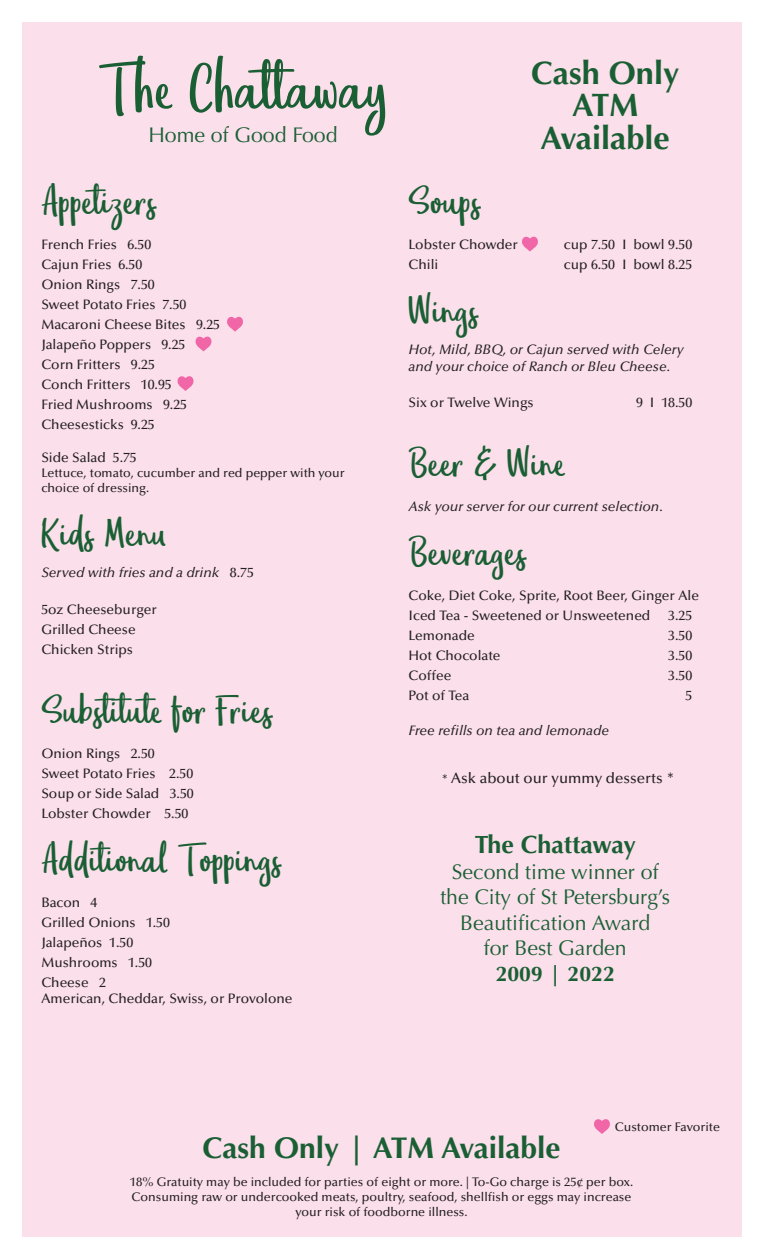
<style>
.page{position:relative;width:765px;height:1260px;background:#fff}
.page>*{position:absolute;margin:0;border:0;box-sizing:border-box;transform-origin:0 0}
.t1{font:73.75px "Eufoniem One";color:#1a5f34}
.t2{font:45px "Eufoniem One";color:#1a5f34}
.t3{font:700 32.5px/32.5px "Optima";color:#1a5f34;text-align:center}
.t4{font:700 30px "Optima";color:#1a5f34}
.t5{font:700 25px "Optima";color:#1a5f34}
.t6{font:21.25px/25.5px "Optima";color:#1a5f34;text-align:center}
.t7{font:700 21.25px "Optima";color:#1a5f34}
.t8{font:500 15px "Optima LT Std";color:#231f20}
.t9{font:500 13.75px/20px "Optima LT Std";color:#231f20}
.t10{font:italic 500 13.75px/16.5px "Optima LT Std";color:#231f20}
.t11{font:500 12.5px/15px "Optima LT Std";color:#231f20;text-align:center}
.s1{font-style:normal}
.s2{font-size:12.5px}
</style>
<div class="page">
<div style="left:22px;top:22px;width:720px;height:1216px;background:#fbdfeb"></div>
<svg style="left:594px;top:1119px;width:16px;height:15px"></svg>
<svg style="left:522px;top:236px;width:16px;height:16px"></svg>
<svg style="left:227px;top:316px;width:16px;height:16px"></svg>
<svg style="left:177px;top:376px;width:17px;height:15px"></svg>
<svg style="left:195px;top:336px;width:17px;height:15px"></svg>
<h1 class="t1" style="left:98px;top:49px;width:291px">The Chattaway</h1>
<h3 class="t6" style="left:148px;top:122px;width:191px">Home of Good Food</h3>
<h2 class="t2" style="left:41px;top:177px;width:116px">Appetizers</h2>
<p class="t9" style="left:41px;top:234px;width:180px">French Fries 6.50<br>Cajun Fries 6.50<br>Onion Rings 7.50<br>Sweet Potato Fries 7.50<br>Macaroni Cheese Bites 9.25<br>Jalapeño Poppers 9.25<br>Corn Fritters 9.25<br>Conch Fritters 10.95<br>Fried Mushrooms 9.25<br>Cheesesticks 9.25</p>
<p class="t9" style="left:41px;top:448px;width:97px">Side Salad 5.75</p>
<p class="t11" style="left:41px;top:465px;width:305px;text-align:left">Lettuce, tomato, cucumber and red pepper with your choice of dressing.</p>
<h2 class="t2" style="left:41px;top:509px;width:127px">Kids Menu</h2>
<p class="t10" style="left:41px;top:565px;width:214px">Served with fries and a drink <span class="s1">8.75</span></p>
<p class="t9" style="left:41px;top:599px;width:117px">5oz Cheeseburger<br>Grilled Cheese<br>Chicken Strips</p>
<h2 class="t2" style="left:41px;top:686px;width:233px">Substitute for Fries</h2>
<p class="t9" style="left:41px;top:743px;width:154px">Onion Rings 2.50<br>Sweet Potato Fries 2.50<br>Soup or Side Salad 3.50<br>Lobster Chowder 5.50</p>
<h2 class="t2" style="left:41px;top:835px;width:241px">Additional Toppings</h2>
<p class="t9" style="left:41px;top:892px;width:130px">Bacon 4<br>Grilled Onions 1.50<br>Jalapeños 1.50<br>Mushrooms 1.50<br>Cheese 2</p>
<p class="t9" style="left:41px;top:989px;width:253px">American, Cheddar, Swiss, or Provolone</p>
<h3 class="t3" style="left:531px;top:57px;width:150px">Cash Only<br>ATM<br>Available</h3>
<h2 class="t2" style="left:409px;top:177px;width:73px">Soups</h2>
<p class="t9" style="left:409px;top:234px;width:111px">Lobster Chowder</p>
<p class="t9" style="left:564px;top:234px;width:130px">cup 7.50 I bowl 9.50</p>
<p class="t9" style="left:409px;top:254px;width:31px">Chili</p>
<p class="t9" style="left:564px;top:254px;width:130px">cup 6.50 I bowl 8.25</p>
<h2 class="t2" style="left:409px;top:286px;width:71px">Wings</h2>
<p class="t10" style="left:409px;top:342px;width:277px">Hot, Mild, BBQ, or Cajun served with Celery and your choice of Ranch or Bleu Cheese.</p>
<p class="t9" style="left:409px;top:393px;width:127px">Six or Twelve Wings</p>
<p class="t9" style="left:636px;top:393px;width:58px">9 I 18.50</p>
<h2 class="t2" style="left:409px;top:440px;width:159px">Beer &amp; Wine</h2>
<p class="t10" style="left:409px;top:499px;width:256px">Ask your server for our current selection.</p>
<h2 class="t2" style="left:409px;top:529px;width:119px">Beverages</h2>
<p class="t9" style="left:409px;top:586px;width:292px">Coke, Diet Coke, Sprite, Root Beer, Ginger Ale<br>Iced Tea - Sweetened or Unsweetened</p>
<p class="t9" style="left:668px;top:606px;width:26px">3.25</p>
<p class="t9" style="left:409px;top:626px;width:68px">Lemonade</p>
<p class="t9" style="left:668px;top:626px;width:26px">3.50</p>
<p class="t9" style="left:409px;top:646px;width:94px">Hot Chocolate</p>
<p class="t9" style="left:668px;top:646px;width:26px">3.50</p>
<p class="t9" style="left:409px;top:666px;width:44px">Coffee</p>
<p class="t9" style="left:668px;top:666px;width:26px">3.50</p>
<p class="t9" style="left:409px;top:686px;width:62px">Pot of Tea</p>
<p class="t9" style="left:685px;top:686px;width:8px">5</p>
<p class="t10" style="left:409px;top:723px;width:202px">Free refills on tea and lemonade</p>
<p class="t8" style="left:442px;top:770px;width:234px"><span class="s2">*</span> Ask about our yummy desserts *</p>
<h3 class="t5" style="left:475px;top:830px;width:163px">The Chattaway</h3>
<h3 class="t6" style="left:440px;top:859px;width:231px">Second time winner of the City of St Petersburg’s<br>Beautification Award<br>for Best Garden</h3>
<h3 class="t7" style="left:496px;top:961px;width:121px">2009 | 2022</h3>
<p class="t11" style="left:615px;top:1119px;width:107px">Customer Favorite</p>
<h3 class="t4" style="left:202px;top:1131px;width:360px">Cash Only | ATM Available</h3>
<p class="t11" style="left:130px;top:1174px;width:505px">18% Gratuity may be included for parties of eight or more. | To-Go charge is 25¢ per box.<br>Consuming raw or undercooked meats, poultry, seafood, shellfish or eggs may increase your risk of foodborne illness.</p>
</div>
